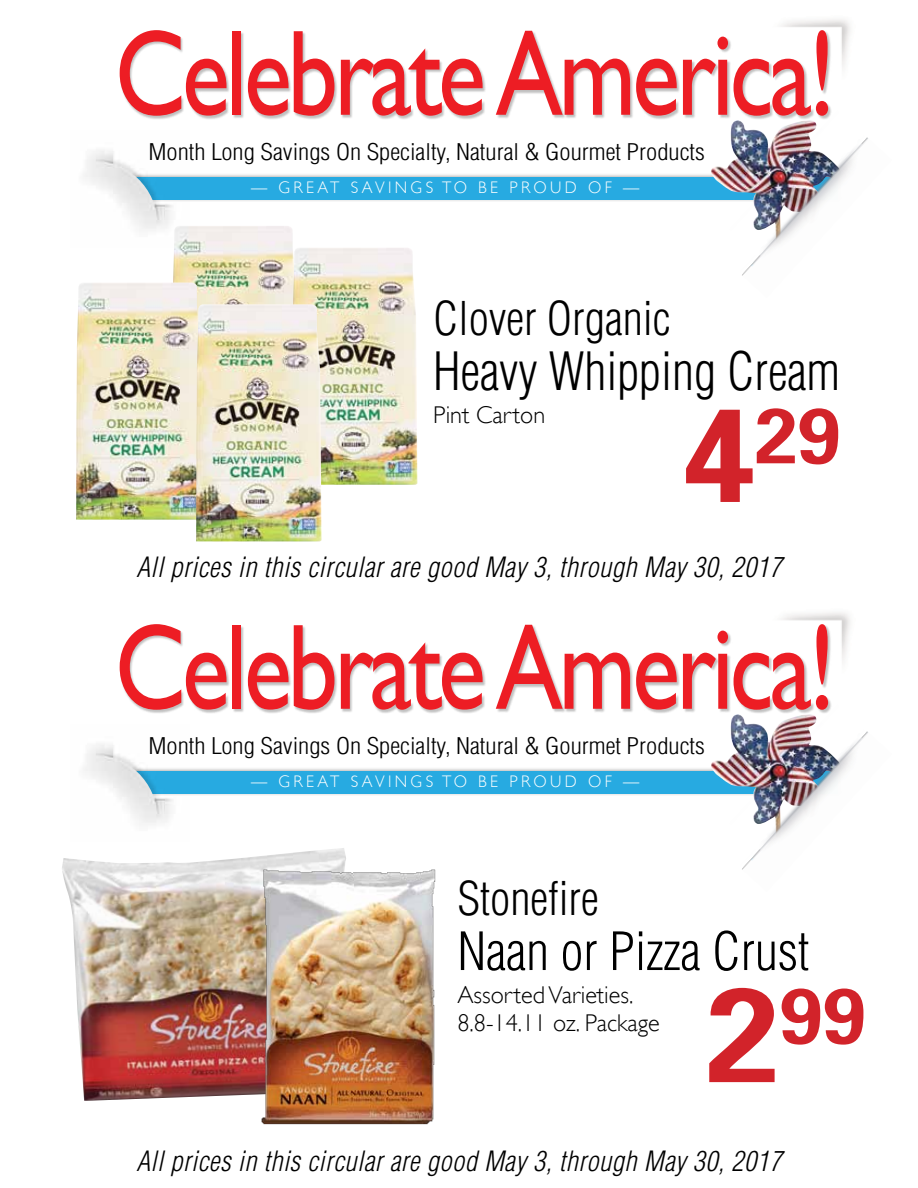
<style>
.page{position:relative;width:918px;height:1188px;background:#fff}
.page>*{position:absolute;margin:0;border:0;box-sizing:border-box;transform-origin:0 0}
.t1{font:122.4px "Gill Sans";letter-spacing:-.04em;color:#ed1d24;scale:.82 1}
.t2{font:700 77.7px "Univers";color:#d2232a}
.t3{font:300 condensed 51.45px "Helvetica";color:#000;scale:.96 1}
.t4{font:300 condensed 51.45px "Helvetica";color:#000}
.t5{font:300 condensed 45.45px "Helvetica";color:#000}
.t6{font:italic 300 condensed 27.3px "Helvetica";letter-spacing:.02em;color:#000}
.t7{font:300 24.3px/27.3px "Gill Sans";color:#000}
.t8{font:300 condensed 22.5px "Helvetica";color:#000;scale:1.12 1}
.t9{font:300 16.8px "Gill Sans";letter-spacing:.21em;color:#fff}
.s1{font-size:133.35px}
</style>
<div class="page">
<img style="left:782px;top:19px;width:68px;height:48px">
<div style="left:112px;top:173px;width:729px;height:30px;background:#000;opacity:.33"></div>
<div style="left:115px;top:177px;width:723px;height:22px;background:#27aae1"></div>
<div style="left:120px;top:31px;width:712px;height:89px;background:#000;opacity:.25"></div>
<img style="left:84px;top:150px;width:106px;height:79px">
<img style="left:90px;top:159px;width:68px;height:66px">
<img style="left:712px;top:110px;width:156px;height:166px">
<img style="left:782px;top:612px;width:68px;height:48px">
<div style="left:112px;top:767px;width:729px;height:30px;background:#000;opacity:.33"></div>
<div style="left:115px;top:771px;width:723px;height:22px;background:#27aae1"></div>
<div style="left:120px;top:625px;width:712px;height:89px;background:#000;opacity:.25"></div>
<img style="left:84px;top:744px;width:106px;height:79px">
<img style="left:90px;top:753px;width:68px;height:66px">
<img style="left:712px;top:704px;width:156px;height:166px">
<img style="left:172px;top:226px;width:121px;height:78px">
<img style="left:76px;top:283px;width:126px;height:237px">
<img style="left:292px;top:248px;width:125px;height:237px">
<img style="left:196px;top:304px;width:126px;height:237px">
<img style="left:62px;top:848px;width:284px;height:253px">
<img style="left:257px;top:865px;width:179px;height:260px">
<h1 class="t1" style="left:115px;top:2px;width:881px">Celebrate America!</h1>
<p class="t8" style="left:149px;top:139px;width:498px">Month Long Savings On Specialty, Natural &amp; Gourmet Products</p>
<p class="t9" style="left:251px;top:178px;width:172px">— GREAT SAVINGS</p>
<p class="t9" style="left:442px;top:178px;width:199px">TO BE PROUD OF —</p>
<h3 class="t5" style="left:433px;top:292px;width:239px">Clover Organic</h3>
<h3 class="t3" style="left:433px;top:341px;width:425px">Heavy Whipping Cream</h3>
<p class="t7" style="left:433px;top:401px;width:113px">PINT CARTON</p>
<h2 class="t2" style="left:681px;top:386px;width:162px"><span class="s1">4</span>29</h2>
<p class="t6" style="left:136px;top:551px;width:647px">All prices in this circular are good May 3, through May 30, 2017</p>
<h1 class="t1" style="left:115px;top:596px;width:881px">Celebrate America!</h1>
<p class="t8" style="left:149px;top:733px;width:498px">Month Long Savings On Specialty, Natural &amp; Gourmet Products</p>
<p class="t9" style="left:251px;top:772px;width:172px">— GREAT SAVINGS</p>
<p class="t9" style="left:442px;top:772px;width:199px">TO BE PROUD OF —</p>
<h3 class="t5" style="left:457px;top:873px;width:143px">Stonefire</h3>
<h3 class="t4" style="left:457px;top:921px;width:353px">Naan or Pizza Crust</h3>
<p class="t7" style="left:457px;top:981px;width:204px">ASSORTED VARIETIES.<br>8.8-14.11 OZ. PACKAGE</p>
<h2 class="t2" style="left:706px;top:966px;width:162px"><span class="s1">2</span>99</h2>
<p class="t6" style="left:136px;top:1145px;width:647px">All prices in this circular are good May 3, through May 30, 2017</p>
</div>
